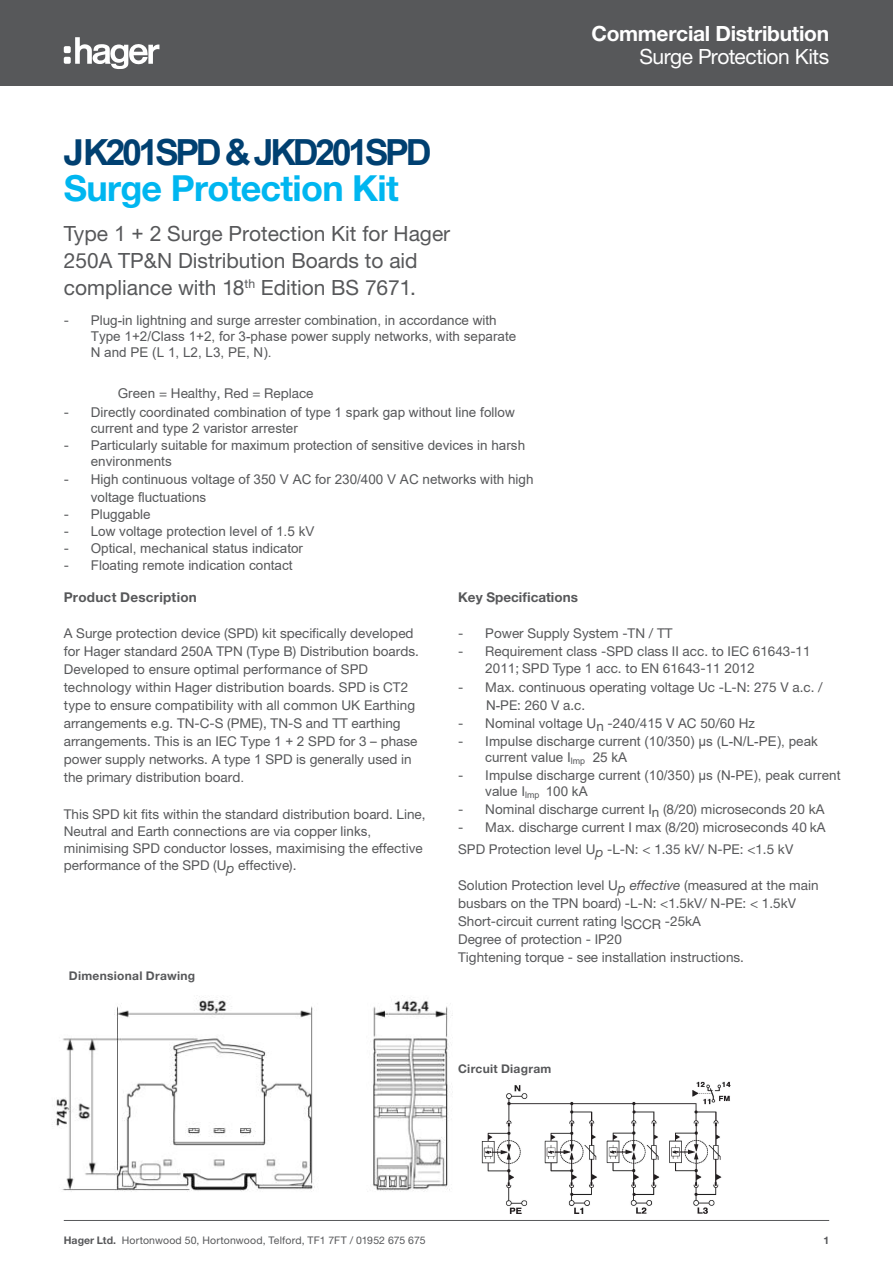
<style>
.page{position:relative;width:893px;height:1263px;background:#fff}
.page>*{position:absolute;margin:0;border:0;box-sizing:border-box;transform-origin:0 0}
.hager_Teaser_text_14{font:700 36px/35.4px "Helvetica Neue LT Std";letter-spacing:-.02em;color:#00b6f0}
.hager_Teaser_text_14-2{font:21px/27px "Helvetica Neue LT Std";color:#57585a}
.t1{font:700 21px "Helvetica Neue LT Std";letter-spacing:-.015em;color:#fff}
.t2{font:21px "Helvetica Neue LT Std";letter-spacing:-.025em;color:#fff}
.hager_Decor__6pt__6p{font:13.5px/18px "Helvetica Neue LT Std";color:#57585a}
.t3{font:13.5px/16.2px "Arial";color:#57585a}
.Paragraph_Style_2{font:13.5px/18px "Helvetica Neue LT Std";color:#57585a}
.hager_Copy_text_9pt{font:13.5px "Helvetica Neue LT Std";color:#57585a}
.hager_Decor__6pt__6p-2{font:700 13.5px "Helvetica Neue LT Std";letter-spacing:.02em;color:#57585a}
.Paragraph_Style_2-2{font:700 13.5px "Helvetica Neue LT Std";color:#57585a}
.hager_Decor__6pt__6p-3{font:700 12px "Helvetica Neue LT Std";letter-spacing:.025em;color:#57585a}
.t4{font:10.5px "Helvetica Neue LT Std";letter-spacing:.015em;color:#57585a}
.t5{font:700 10.5px "Helvetica Neue LT Std";color:#57585a}
.s1{color:#004071}
.s2{font-family:"Arial";color:#004071}
.s3{font-family:"Arial"}
.s4{font-family:"Helvetica Neue LT Std"}
.s5{font-style:italic}
.s6{font-weight:700}
</style>
<div class="page">
<div style="left:0;top:0;width:893px;height:85px;background:#57585a"></div>
<svg style="left:75px;top:37px;width:84px;height:32px"></svg>
<div style="left:64px;top:46px;width:7px;height:7px;background:#fff;border-radius:2px"></div>
<div style="left:64px;top:57px;width:7px;height:7px;background:#fff;border-radius:2px"></div>
<hr style="left:64px;top:1220px;width:765px;height:1px;background:#57585a">
<img style="left:54px;top:995px;width:398px;height:197px">
<img style="left:481px;top:1081px;width:250px;height:132px">
<h2 class="t1" style="left:592px;top:21px;width:239px">Commercial Distribution</h2>
<h2 class="t2" style="left:639px;top:44px;width:191px">Surge Protection Kits</h2>
<p class="hager_Teaser_text_14" style="left:64px;top:134px;width:369px"><span class="s1">J</span><span class="s2">K201SPD &amp; JKD201SPD<br></span>Surge Protection Kit</p>
<p class="hager_Teaser_text_14-2" style="left:64px;top:220px;width:388px">Type <span class="s3">1 + 2</span> Surge Protection Kit for Hager<br>25<span class="s3">0</span>A TP&amp;N Distribution Boards to aid compliance with 18<sup>th</sup> Edition BS 7671.</p>
<p class="t3" style="left:91px;top:312px;width:427px;text-indent:-27px"><span class="s4">-</span> Plug-in lightning and surge arrester combination, in accordance with<br>Type 1+2/Class 1+2, for 3-phase power supply networks, with separate<br>N and PE (L 1, L2, L3, PE, N).</p>
<p class="hager_Copy_text_9pt" style="left:118px;top:385px;width:197px"><span class="s3">Green</span> = Healthy, Red = Replace</p>
<p class="t3" style="left:91px;top:404px;width:425px;text-indent:-27px"><span class="s4">-</span> Directly coordinated combination of type 1 spark gap without line follow current and type 2 varistor arrester</p>
<p class="t3" style="left:91px;top:437px;width:436px;text-indent:-27px"><span class="s4">-</span> Particularly suitable for maximum protection of sensitive devices in harsh environments</p>
<p class="t3" style="left:91px;top:471px;width:444px;line-height:17.2px;text-indent:-27px"><span class="s4">-</span> High continuous voltage of 350 V AC for 230/400 V AC networks with high voltage fluctuations</p>
<p class="t3" style="left:64px;top:506px;width:89px"><span class="s4">-</span> Pluggable</p>
<p class="t3" style="left:64px;top:523px;width:252px"><span class="s4">-</span> Low voltage protection level of 1.5 kV</p>
<p class="t3" style="left:64px;top:540px;width:241px"><span class="s4">-</span> Optical, mechanical status indicator</p>
<p class="t3" style="left:64px;top:557px;width:230px"><span class="s4">-</span> Floating remote indication contact</p>
<p class="hager_Decor__6pt__6p-2" style="left:64px;top:589px;width:135px">Product Description</p>
<p class="hager_Decor__6pt__6p" style="left:64px;top:624px;width:357px">A Surge protection device (SPD) kit specifically developed for Hager standard <span class="s3">250A</span> TPN (Type B) Distribution boards.<br>Developed to ensure optimal performance of SPD technology within Hager distribution boards. SPD is CT2 type to ensure compatibility with all common UK Earthing arrangements e.g. TN-C-S (PME), TN-S and TT earthing arrangements. This is an IEC Type <span class="s3">1 + 2</span> SPD for 3 – phase power supply networks. A type <span class="s3">1</span> SPD is generally used in the primary <span class="s3">distribution</span> board<span class="s3">.</span></p>
<p class="hager_Decor__6pt__6p" style="left:64px;top:805px;width:363px;line-height:17px">This SPD kit fits within the standard distribution board. Line, Neutral and Earth connections are via copper <span class="s3">links, </span>minimising SPD conductor losses, maximising the effective performance of the SPD (U<span class="s5">p</span> effective).</p>
<p class="Paragraph_Style_2-2" style="left:458px;top:589px;width:121px">Key Specifications</p>
<p class="hager_Decor__6pt__6p" style="left:458px;top:624px;width:216px">- Power Supply System -TN / TT</p>
<p class="hager_Decor__6pt__6p" style="left:485px;top:643px;width:327px;line-height:16.4px;text-indent:-27px">- Requirement class -SPD class II acc. to IEC 61643-11<br><span class="s3">2011</span>; SPD Type <span class="s3">1</span> acc. to EN 61643-11 <span class="s3">2012</span></p>
<p class="hager_Decor__6pt__6p" style="left:486px;top:678px;width:338px;text-indent:-28px">- Max. continuous operating voltage Uc -L-N: 275 V a.c. /<br><span class="s3">N-</span>PE: 260 V a.c.</p>
<p class="hager_Decor__6pt__6p" style="left:458px;top:714px;width:298px">- Nominal voltage Un -2<span class="s3">4</span>0/4<span class="s3">15</span> V AC 50/60 Hz</p>
<p class="t3" style="left:485px;top:733px;width:334px;text-indent:-27px"><span class="s4">-</span> Impulse discharge current (10/350) µs (L-N/L-PE), peak current value I<sub>lmp</sub> 25 kA</p>
<p class="t3" style="left:485px;top:767px;width:357px;text-indent:-27px"><span class="s4">-</span> Impulse discharge current (10/350) µs (N-PE), peak current value I<sub>lmp</sub> 100 kA</p>
<p class="hager_Decor__6pt__6p" style="left:458px;top:800px;width:368px">- Nominal discharge current In (8/20) microseconds 20 kA</p>
<p class="hager_Decor__6pt__6p" style="left:458px;top:818px;width:369px">- Max. discharge current I max (8/20) microseconds 40 kA</p>
<p class="Paragraph_Style_2" style="left:458px;top:840px;width:337px">SPD Protection level U<span class="s5">p</span> -L-N: &lt; 1.35 kV/ N-PE: &lt;1.5 kV</p>
<p class="Paragraph_Style_2" style="left:458px;top:876px;width:362px">Solution Protection level U<span class="s5">p effective</span> (measured at the main busbars on the TPN board) -L-N: &lt;1.5kV/ N-PE: &lt; 1.5kV</p>
<p class="Paragraph_Style_2" style="left:458px;top:912px;width:244px">Short-circuit current rating lSCCR -25kA</p>
<p class="Paragraph_Style_2" style="left:458px;top:930px;width:165px">Degree of protection - IP20</p>
<p class="Paragraph_Style_2" style="left:458px;top:948px;width:287px">Tightening torque - see installation instructions.</p>
<p class="hager_Decor__6pt__6p-3" style="left:69px;top:968px;width:128px">Dimensional Drawing</p>
<p class="hager_Decor__6pt__6p-3" style="left:458px;top:1061px;width:95px">Circuit Diagram</p>
<p class="t4" style="left:64px;top:1234px;width:363px"><span class="s6">Hager Ltd.</span> Hortonwood 50, Hortonwood, Telford, TF1 7FT / 01952 675 675</p>
<p class="t5" style="left:823px;top:1233px;width:7px">1</p>
</div>
